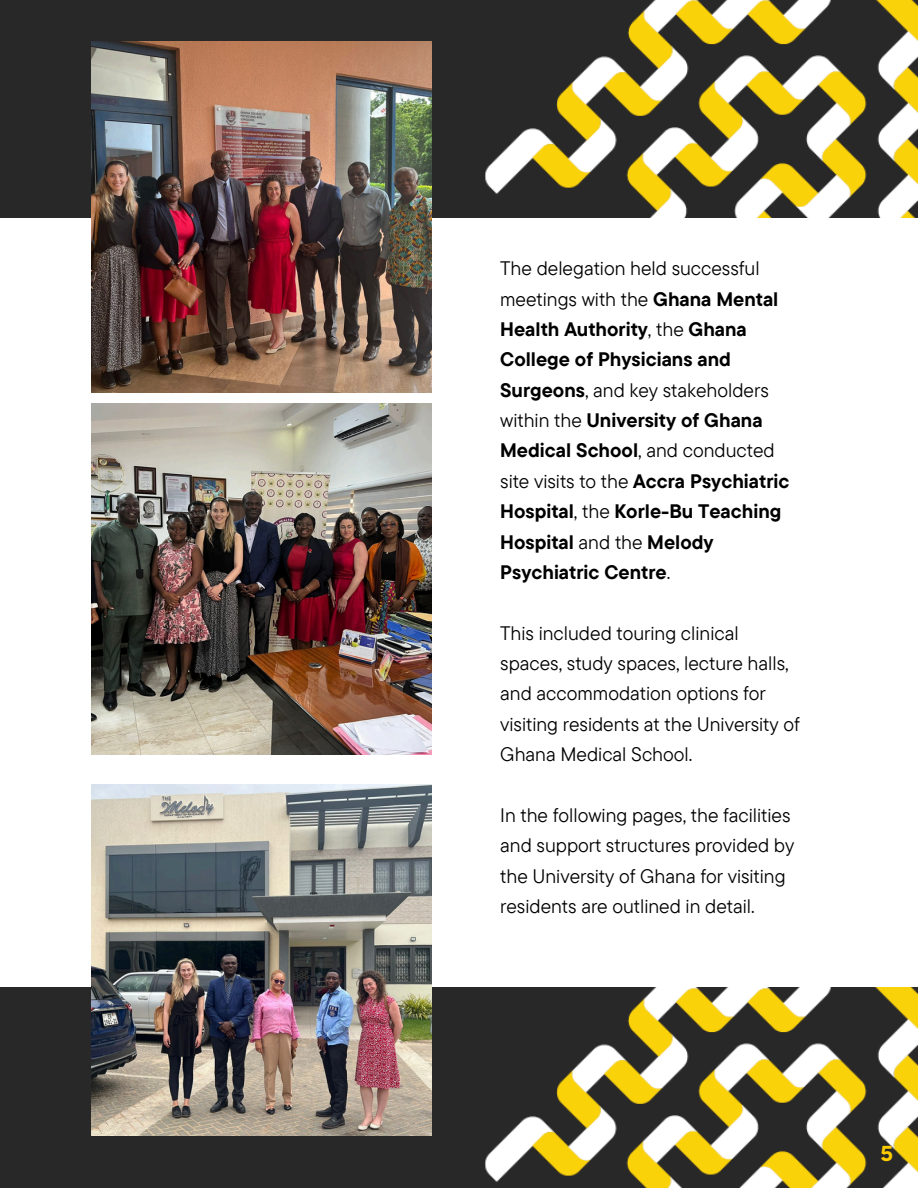
<style>
.page{position:relative;width:918px;height:1188px;background:#fff}
.page>*{position:absolute;margin:0;border:0;box-sizing:border-box;transform-origin:0 0}
.t1{font:700 19.5px/30.3px "TT Commons Pro";color:#000}
.t2{font:19.5px/30.3px "TT Commons Pro";color:#000}
.t3{font:700 19.35px "Gordita";color:#fc0}
.s1{font-weight:400}
</style>
<div class="page">
<img style="left:92px;top:404px;width:340px;height:351px">
<img style="left:0;top:0;width:918px;height:217px">
<img style="left:92px;top:42px;width:340px;height:351px">
<img style="left:0;top:988px;width:918px;height:200px">
<img style="left:92px;top:785px;width:340px;height:351px">
<h1 class="t1" style="left:500px;top:253px;width:291px"><span class="s1">The delegation held successful meetings with the</span> Ghana Mental<br>Health Authority<span class="s1">, the</span> Ghana<br>College of Physicians and<br>Surgeons<span class="s1">, and key stakeholders within the</span> University of Ghana<br>Medical School<span class="s1">, and conducted site visits to the</span> Accra Psychiatric<br>Hospital<span class="s1">, the</span> Korle-Bu Teaching<br>Hospital <span class="s1">and the</span> Melody<br>Psychiatric Centre<span class="s1">.</span></h1>
<h1 class="t2" style="left:500px;top:617px;width:301px">This included touring clinical spaces, study spaces, lecture halls, and accommodation options for visiting residents at the University of<br>Ghana Medical School.</h1>
<h1 class="t2" style="left:500px;top:799px;width:296px">In the following pages, the facilities and support structures provided by the University of Ghana for visiting residents are outlined in detail.</h1>
<p class="t3" style="left:880px;top:1140px;width:14px">5</p>
</div>
